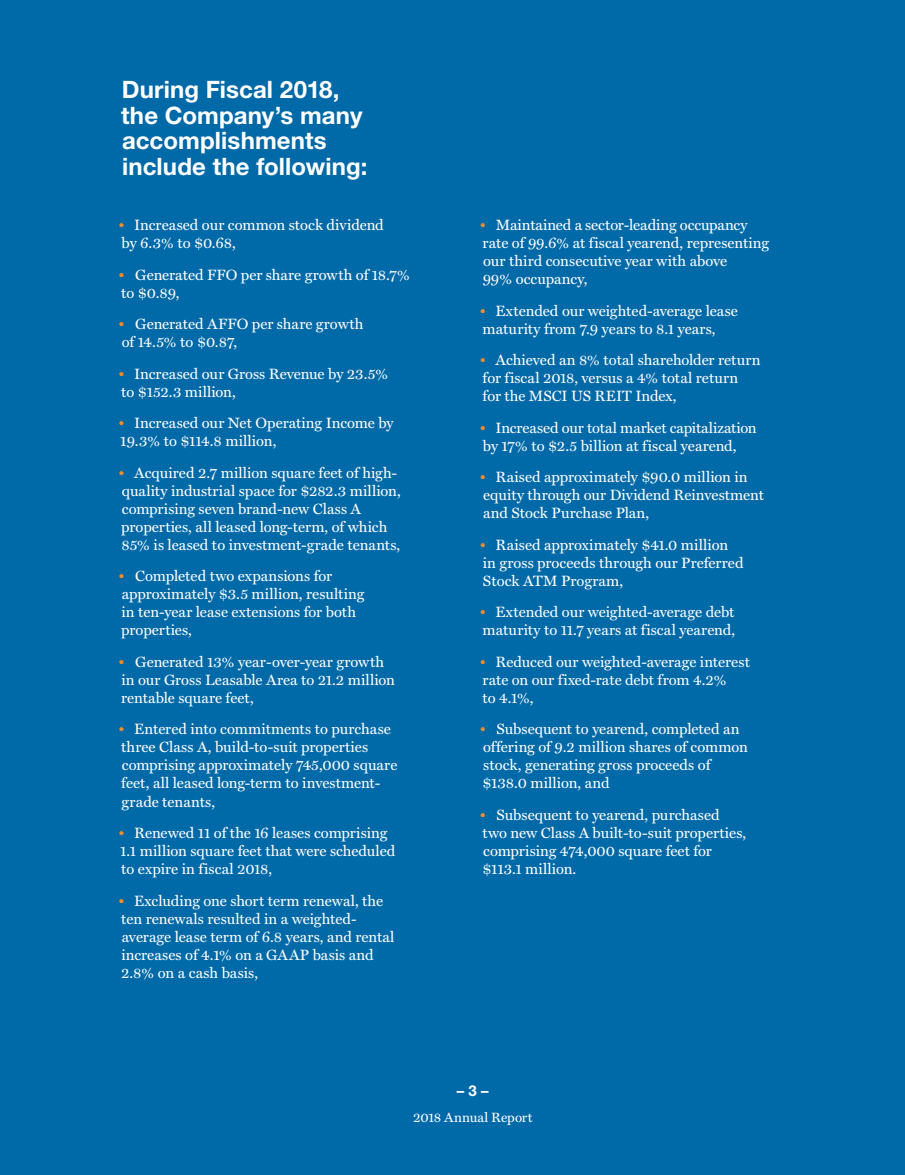
<style>
.page{position:relative;width:905px;height:1175px;background:#fff}
.page>*{position:absolute;margin:0;border:0;box-sizing:border-box;transform-origin:0 0}
.t1{font:700 24px/25.5px "Helvetica Neue LT Std";letter-spacing:.005em;color:#fff}
.t2{font:15px/18px "Miller Text";color:#fff}
.t3{font:700 15px "Helvetica Neue LT Std";color:#fff}
.t4{font:13.5px "Miller Text";color:#fff}
.s1{color:#f88d2b}
</style>
<div class="page">
<div style="left:0;top:0;width:904px;height:1174px;background:#0069a7"></div>
<h1 class="t1" style="left:121px;top:76px;width:248px">During Fiscal 2018, the Company’s many accomplishments include the following:</h1>
<p class="t2" style="left:118px;top:216px;width:267px"><span class="s1">•</span> Increased our common stock dividend by 6.3% to $0.68,</p>
<p class="t2" style="left:118px;top:266px;width:293px"><span class="s1">•</span> Generated FFO per share growth of 18.7% to $0.89,</p>
<p class="t2" style="left:118px;top:315px;width:246px"><span class="s1">•</span> Generated AFFO per share growth of 14.5% to $0.87,</p>
<p class="t2" style="left:118px;top:365px;width:271px"><span class="s1">•</span> Increased our Gross Revenue by 23.5% to $152.3 million,</p>
<p class="t2" style="left:118px;top:414px;width:277px"><span class="s1">•</span> Increased our Net Operating Income by<br>19.3% to $114.8 million,</p>
<p class="t2" style="left:118px;top:464px;width:284px"><span class="s1">•</span> Acquired 2.7 million square feet of high&shy;quality industrial space for $282.3 million, comprising seven brand-new Class A properties, all leased long-term, of which 85% is leased to investment-grade tenants,</p>
<p class="t2" style="left:118px;top:567px;width:247px"><span class="s1">•</span> Completed two expansions for approximately $3.5 million, resulting in ten-year lease extensions for both properties,</p>
<p class="t2" style="left:118px;top:653px;width:278px"><span class="s1">•</span> Generated 13% year-over-year growth in our Gross Leasable Area to 21.2 million rentable square feet,</p>
<p class="t2" style="left:118px;top:720px;width:280px"><span class="s1">•</span> Entered into commitments to purchase three Class A, build-to-suit properties comprising approximately 745,000 square feet, all leased long-term to investment&shy;grade tenants,</p>
<p class="t2" style="left:118px;top:824px;width:278px"><span class="s1">•</span> Renewed 11 of the 16 leases comprising<br>1.1 million square feet that were scheduled to expire in fiscal 2018,</p>
<p class="t2" style="left:118px;top:891px;width:277px"><span class="s1">•</span> Excluding one short term renewal, the ten renewals resulted in a weighted&shy;average lease term of 6.8 years, and rental increases of 4.1% on a GAAP basis and 2.8% on a cash basis,</p>
<p class="t2" style="left:480px;top:216px;width:291px"><span class="s1">•</span> Maintained a sector-leading occupancy rate of 99.6% at fiscal yearend, representing our third consecutive year with above<br>99% occupancy,</p>
<p class="t2" style="left:480px;top:302px;width:259px"><span class="s1">•</span> Extended our weighted-average lease maturity from 7.9 years to 8.1 years,</p>
<p class="t2" style="left:480px;top:351px;width:282px"><span class="s1">•</span> Achieved an 8% total shareholder return for fiscal 2018, versus a 4% total return<br>for the MSCI US REIT Index,</p>
<p class="t2" style="left:480px;top:419px;width:278px"><span class="s1">•</span> Increased our total market capitalization by 17% to $2.5 billion at fiscal yearend,</p>
<p class="t2" style="left:480px;top:468px;width:285px"><span class="s1">•</span> Raised approximately $90.0 million in equity through our Dividend Reinvestment and Stock Purchase Plan,</p>
<p class="t2" style="left:480px;top:536px;width:265px"><span class="s1">•</span> Raised approximately $41.0 million in gross proceeds through our Preferred<br>Stock ATM Program,</p>
<p class="t2" style="left:480px;top:603px;width:257px"><span class="s1">•</span> Extended our weighted-average debt maturity to 11.7 years at fiscal yearend,</p>
<p class="t2" style="left:480px;top:653px;width:271px"><span class="s1">•</span> Reduced our weighted-average interest rate on our fixed-rate debt from 4.2%<br>to 4.1%,</p>
<p class="t2" style="left:480px;top:720px;width:269px"><span class="s1">•</span> Subsequent to yearend, completed an offering of 9.2 million shares of common stock, generating gross proceeds of $138.0 million, and</p>
<p class="t2" style="left:480px;top:806px;width:268px"><span class="s1">•</span> Subsequent to yearend, purchased two new Class A built-to-suit properties, comprising 474,000 square feet for $113.1 million.</p>
<p class="t3" style="left:457px;top:1081px;width:33px">– 3 –</p>
<p class="t4" style="left:413px;top:1109px;width:121px">2018 Annual Report</p>
</div>
